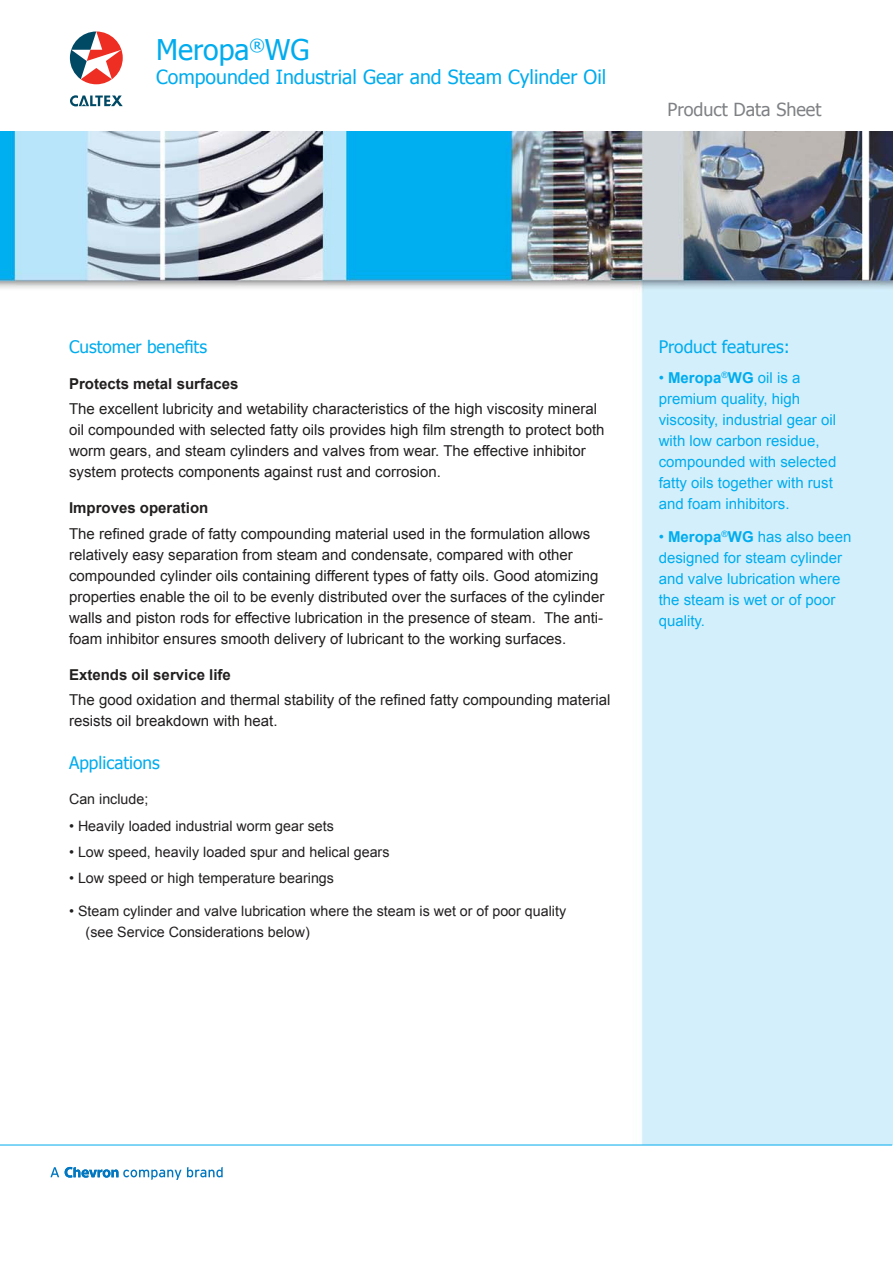
<style>
.page{position:relative;width:893px;height:1263px;background:#fff}
.page>*{position:absolute;margin:0;border:0;box-sizing:border-box;transform-origin:0 0}
.Paragraph_Style2{font:28.5px "Tahoma";color:#00acee}
.Paragraph_Style8{font:19.5px "Tahoma";color:#00acee}
.Paragraph_Style8-2{font:18px "Tahoma";color:#7f8184}
.Paragraph_Style1{font:17.25px "Tahoma";color:#00acee}
.Paragraph_Style9{font:17.25px "Tahoma";color:#00acee}
.Paragraph_Style1-2{font:15px/21px "Arial";color:#221f1f}
.Paragraph_Style10{font:15px/21px "Arial";color:#00acee}
.Paragraph_Style3{font:15px/21px "Arial";color:#221f1f}
.Paragraph_Style8-3{font:15px/21px "Arial";color:#00acee}
.Paragraph_Style2-2{font:700 15px "Arial";color:#221f1f}
.Paragraph_Style4{font:14.25px "Arial";color:#221f1f}
.Paragraph_Style5{font:14.25px/21px "Arial";color:#221f1f}
.s1{font-weight:700}
</style>
<div class="page">
<img style="left:0;top:132px;width:892px;height:1013px">
<hr style="left:0;top:1145px;width:892px;height:1px;background:#00acee">
<svg style="left:70px;top:32px;width:53px;height:52px"></svg>
<svg style="left:70px;top:95px;width:53px;height:11px"></svg>
<svg style="left:50px;top:1167px;width:9px;height:10px"></svg>
<svg style="left:65px;top:1167px;width:116px;height:13px"></svg>
<svg style="left:187px;top:1167px;width:36px;height:10px"></svg>
<p class="Paragraph_Style2" style="left:156px;top:31px;width:155px">Meropa<sup>®</sup>WG</p>
<p class="Paragraph_Style8" style="left:156px;top:64px;width:452px">Compounded Industrial Gear and Steam Cylinder Oil</p>
<p class="Paragraph_Style8-2" style="left:667px;top:97px;width:155px">Product Data Sheet</p>
<p class="Paragraph_Style1" style="left:69px;top:335px;width:139px">Customer benefits</p>
<p class="Paragraph_Style2-2" style="left:69px;top:374px;width:171px">Protects metal surfaces</p>
<p class="Paragraph_Style1-2" style="left:69px;top:399px;width:537px">The excellent lubricity and wetability characteristics of the high viscosity mineral oil compounded with selected fatty oils provides high film strength to protect both worm gears, and steam cylinders and valves from wear. The effective inhibitor system protects components against rust and corrosion.</p>
<p class="Paragraph_Style2-2" style="left:69px;top:498px;width:141px">Improves operation</p>
<p class="Paragraph_Style1-2" style="left:69px;top:523px;width:537px">The refined grade of fatty compounding material used in the formulation allows relatively easy separation from steam and condensate, compared with other compounded cylinder oils containing different types of fatty oils. Good atomizing properties enable the oil to be evenly distributed over the surfaces of the cylinder walls and piston rods for effective lubrication in the presence of steam. The anti&shy;foam inhibitor ensures smooth delivery of lubricant to the working surfaces.</p>
<p class="Paragraph_Style2-2" style="left:69px;top:665px;width:163px">Extends oil service life</p>
<p class="Paragraph_Style3" style="left:69px;top:690px;width:543px">The good oxidation and thermal stability of the refined fatty compounding material resists oil breakdown with heat.</p>
<p class="Paragraph_Style1" style="left:69px;top:751px;width:92px">Applications</p>
<p class="Paragraph_Style4" style="left:69px;top:790px;width:81px">Can include;</p>
<p class="Paragraph_Style4" style="left:69px;top:816px;width:266px">• Heavily loaded industrial worm gear sets</p>
<p class="Paragraph_Style4" style="left:69px;top:843px;width:322px">• Low speed, heavily loaded spur and helical gears</p>
<p class="Paragraph_Style4" style="left:69px;top:869px;width:266px">• Low speed or high temperature bearings</p>
<p class="Paragraph_Style5" style="left:86px;top:901px;width:482px;text-indent:-16px">• Steam cylinder and valve lubrication where the steam is wet or of poor quality (see Service Considerations below)</p>
<p class="Paragraph_Style9" style="left:658px;top:335px;width:133px">Product features:</p>
<p class="Paragraph_Style10" style="left:658px;top:367px;width:179px">• <span class="s1">Meropa</span><sup>®</sup><span class="s1">WG</span> oil is a premium quality, high viscosity, industrial gear oil with low carbon residue, compounded with selected fatty oils together with rust and foam inhibitors.</p>
<p class="Paragraph_Style8-3" style="left:658px;top:526px;width:194px">• <span class="s1">Meropa</span><sup>®</sup><span class="s1">WG</span> has also been designed for steam cylinder and valve lubrication where the steam is wet or of poor quality.</p>
</div>
